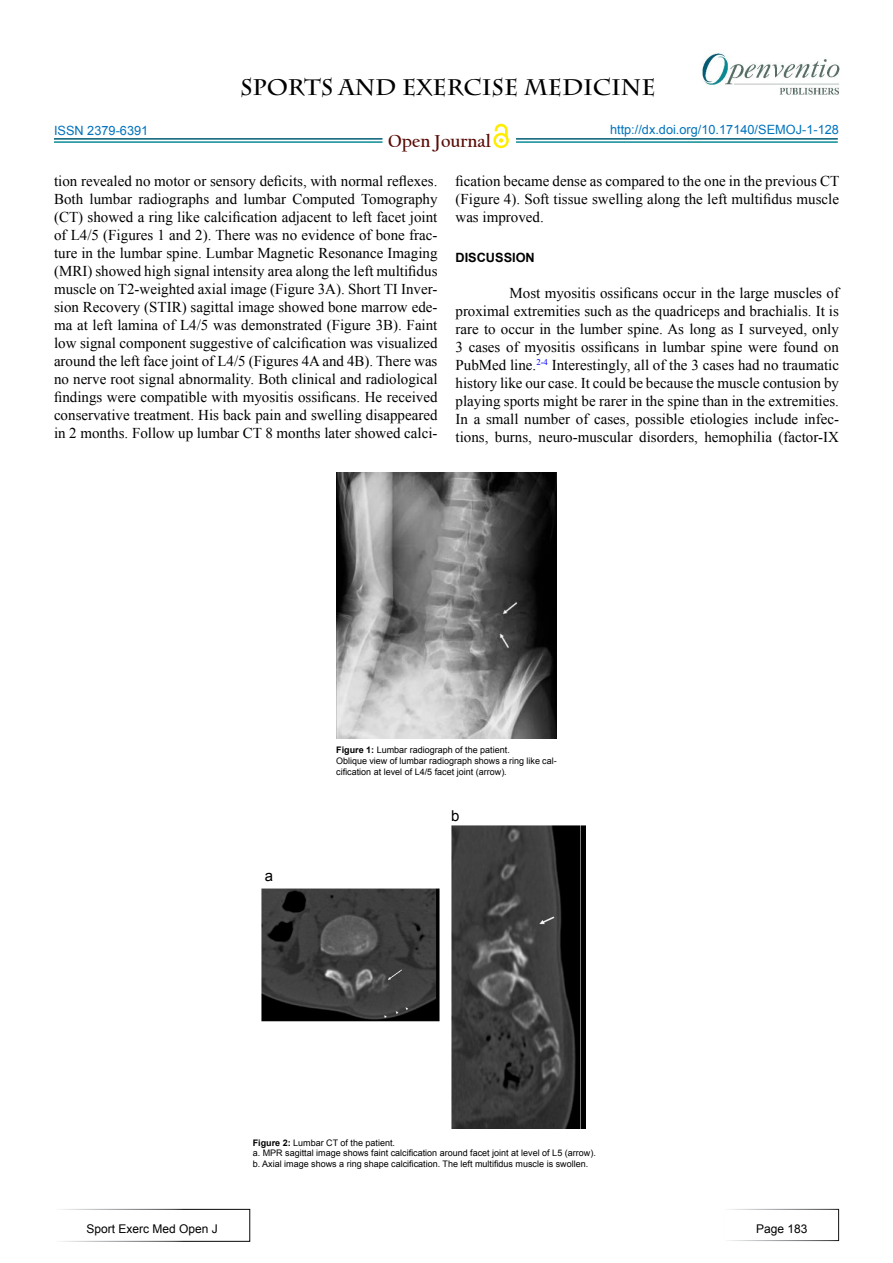
<style>
.page{position:relative;width:893px;height:1263px;background:#fff}
.page>*{position:absolute;margin:0;border:0;box-sizing:border-box;transform-origin:0 0}
.t1{font:700 22.5px "Charlemagne Std";color:#000}
.t2{font:700 18.15px "Californian FB";color:#580b05}
.t3{font:15px/18px "Times New Roman";color:#000;text-align:justify}
.t4{font:15px "Arial";color:#000}
.t5{font:12.75px "Arial";color:#0072bc}
.t6{font:12.75px "Arial";color:#0071bc}
.t7{font:700 12.75px "Arial";color:#000}
.t8{font:12px "Arial";color:#000}
.t9{font:9px/10.8px "Arial";color:#000}
.s1{font-weight:700}
</style>
<div class="page">
<hr style="left:54px;top:138px;width:328px;height:2px;background:#015d75">
<hr style="left:54px;top:141px;width:328px;height:2px;background:#0a8b93">
<hr style="left:516px;top:138px;width:322px;height:2px;background:#015d75">
<hr style="left:516px;top:141px;width:322px;height:2px;background:#0a8b93">
<svg style="left:493px;top:133px;width:16px;height:15px"></svg>
<div style="left:496px;top:135px;width:10px;height:11px;background:#fff;border-radius:50%"></div>
<svg style="left:495px;top:123px;width:13px;height:20px"></svg>
<div style="left:54px;top:1209px;width:196px;height:33px;border:1px solid #fff"></div>
<div style="left:723px;top:1209px;width:116px;height:32px;border:1px solid #fff"></div>
<img style="left:702px;top:52px;width:138px;height:43px">
<img style="left:336px;top:472px;width:221px;height:266px">
<img style="left:451px;top:826px;width:135px;height:303px">
<img style="left:261px;top:888px;width:179px;height:133px">
<p class="t6" style="left:54px;top:122px;width:96px">ISSN 2379-6391</p>
<h1 class="t1" style="left:240px;top:74px;width:417px">SPORTS AND EXERCISE MEDICINE</h1>
<p class="t2" style="left:388px;top:130px;width:104px">Open Journal</p>
<p class="t5" style="left:610px;top:121px;width:230px">http://dx.doi.org/10.17140/SEMOJ-1-128</p>
<p class="t3" style="left:54px;top:172px;width:385px">tion revealed no motor or sensory deficits, with normal reflexes.<br>Both lumbar radiographs and lumbar Computed Tomography (CT) showed a ring like calcification adjacent to left facet joint of L4/5 (Figures 1 and 2). There was no evidence of bone frac&shy;ture in the lumbar spine. Lumbar Magnetic Resonance Imaging (MRI) showed high signal intensity area along the left multifidus muscle on T2-weighted axial image (Figure 3A). Short TI Inver&shy;sion Recovery (STIR) sagittal image showed bone marrow ede&shy;ma at left lamina of L4/5 was demonstrated (Figure 3B). Faint low signal component suggestive of calcification was visualized around the left face joint of L4/5 (Figures 4A and 4B). There was no nerve root signal abnormality. Both clinical and radiological findings were compatible with myositis ossificans. He received conservative treatment. His back pain and swelling disappeared in 2 months. Follow up lumbar CT 8 months later showed calci-</p>
<p class="t3" style="left:455px;top:172px;width:385px">fication became dense as compared to the one in the previous CT (Figure 4). Soft tissue swelling along the left multifidus muscle was improved.</p>
<p class="t7" style="left:455px;top:249px;width:81px">DISCUSSION</p>
<p class="t3" style="left:455px;top:283px;width:385px;text-indent:54px">Most myositis ossificans occur in the large muscles of proximal extremities such as the quadriceps and brachialis. It is rare to occur in the lumber spine. As long as I surveyed, only 3 cases of myositis ossificans in lumbar spine were found on PubMed line.<sup>2-4</sup> Interestingly, all of the 3 cases had no traumatic history like our case. It could be because the muscle contusion by playing sports might be rarer in the spine than in the extremities.<br>In a small number of cases, possible etiologies include infec&shy;tions, burns, neuro-muscular disorders, hemophilia (factor-IX</p>
<p class="t9" style="left:336px;top:744px;width:222px"><span class="s1">Figure 1:</span> Lumbar radiograph of the patient.<br>Oblique view of lumbar radiograph shows a ring like cal&shy;cification at level of L4/5 facet joint (arrow).</p>
<p class="t4" style="left:265px;top:865px;width:10px">a</p>
<p class="t4" style="left:451px;top:806px;width:10px">b</p>
<p class="t8" style="left:86px;top:1221px;width:133px">Sport Exerc Med Open J</p>
<p class="t9" style="left:253px;top:1137px;width:345px"><span class="s1">Figure 2:</span> Lumbar CT of the patient.<br>a. MPR sagittal image shows faint calcification around facet joint at level of L5 (arrow). b. Axial image shows a ring shape calcification. The left multifidus muscle is swollen.</p>
<p class="t8" style="left:756px;top:1221px;width:53px">Page 183</p>
</div>
